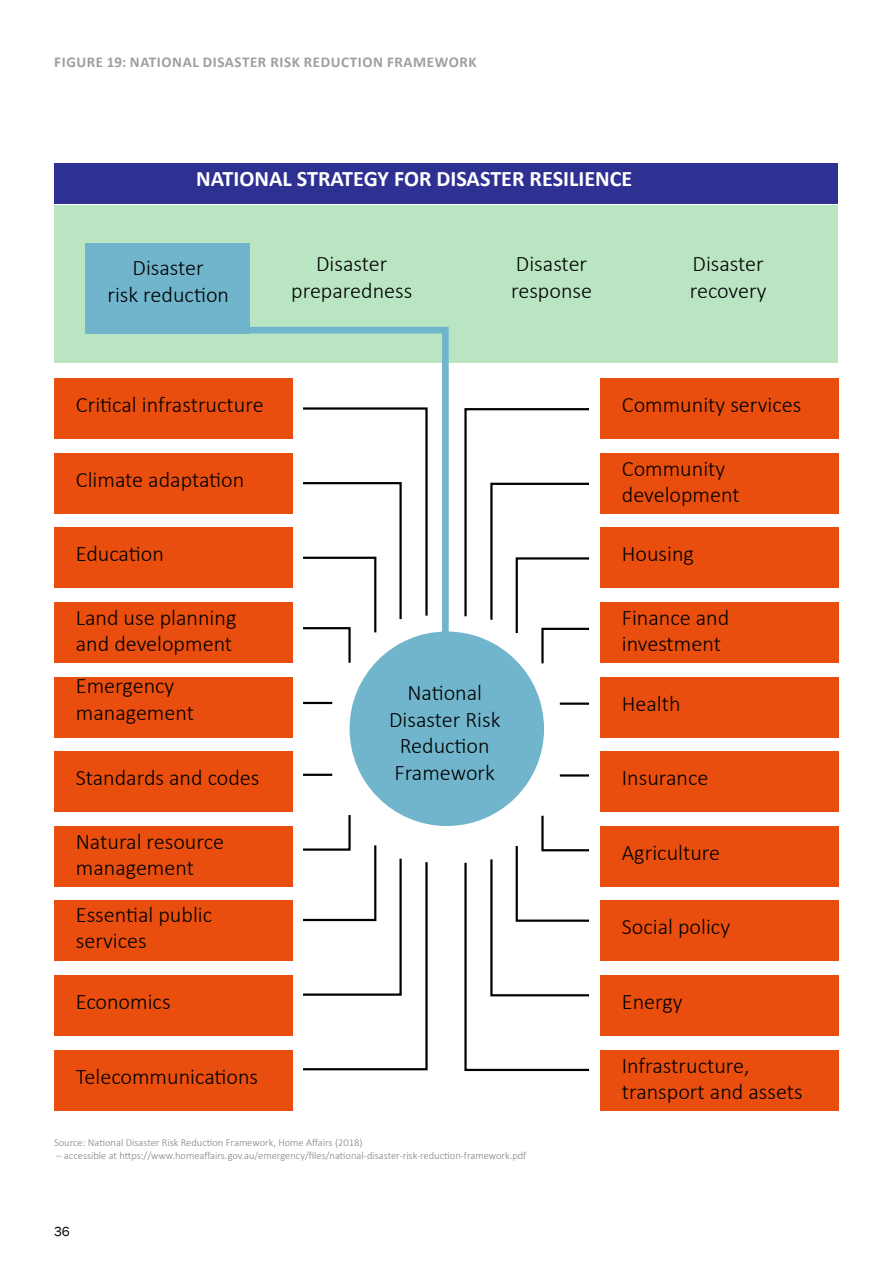
<style>
.page{position:relative;width:893px;height:1263px;background:#fff}
.page>*{position:absolute;margin:0;border:0;box-sizing:border-box;transform-origin:0 0}
.t1{font:300 22.2px/26.5px "Calibri";color:#000}
.t2{font:700 22.2px "Calibri";color:#fff}
.t3{font:700 15px "Calibri";letter-spacing:.04em;color:#9d9fa2}
.t4{font:13.5px "Franklin Gothic";color:#000}
.t5{font:300 10.5px "Calibri";color:#808285}
</style>
<div class="page">
<div style="left:54px;top:206px;width:783px;height:157px;background:#b9e5c2"></div>
<div style="left:85px;top:243px;width:164px;height:90px;background:#70b5cc"></div>
<div style="left:54px;top:163px;width:783px;height:40px;background:#2e3092"></div>
<div style="left:54px;top:378px;width:238px;height:61px;background:#e94e0f"></div>
<div style="left:54px;top:453px;width:238px;height:60px;background:#e94e0f"></div>
<div style="left:54px;top:527px;width:238px;height:61px;background:#e94e0f"></div>
<div style="left:54px;top:602px;width:238px;height:61px;background:#e94e0f"></div>
<div style="left:54px;top:677px;width:238px;height:60px;background:#e94e0f"></div>
<div style="left:54px;top:751px;width:238px;height:61px;background:#e94e0f"></div>
<div style="left:54px;top:826px;width:238px;height:60px;background:#e94e0f"></div>
<div style="left:54px;top:900px;width:238px;height:61px;background:#e94e0f"></div>
<div style="left:54px;top:975px;width:238px;height:61px;background:#e94e0f"></div>
<div style="left:54px;top:1050px;width:238px;height:60px;background:#e94e0f"></div>
<div style="left:600px;top:378px;width:238px;height:61px;background:#e94e0f"></div>
<div style="left:600px;top:453px;width:238px;height:60px;background:#e94e0f"></div>
<div style="left:600px;top:527px;width:238px;height:61px;background:#e94e0f"></div>
<div style="left:600px;top:602px;width:238px;height:61px;background:#e94e0f"></div>
<div style="left:600px;top:677px;width:238px;height:60px;background:#e94e0f"></div>
<div style="left:600px;top:751px;width:238px;height:61px;background:#e94e0f"></div>
<div style="left:600px;top:826px;width:238px;height:60px;background:#e94e0f"></div>
<div style="left:600px;top:900px;width:238px;height:61px;background:#e94e0f"></div>
<div style="left:600px;top:975px;width:238px;height:61px;background:#e94e0f"></div>
<div style="left:600px;top:1050px;width:238px;height:60px;background:#e94e0f"></div>
<svg style="left:235px;top:323px;width:214px;height:317px"></svg>
<div style="left:350px;top:631px;width:194px;height:195px;background:#70b5cc;border-radius:50%"></div>
<svg style="left:301px;top:406px;width:128px;height:259px"></svg>
<hr style="left:303px;top:702px;width:29px;height:2px;background:#000">
<svg style="left:463px;top:813px;width:126px;height:258px"></svg>
<hr style="left:560px;top:774px;width:29px;height:2px;background:#000">
<svg style="left:303px;top:813px;width:126px;height:258px"></svg>
<hr style="left:303px;top:774px;width:29px;height:2px;background:#000">
<svg style="left:463px;top:408px;width:126px;height:258px"></svg>
<hr style="left:560px;top:702px;width:29px;height:3px;background:#000">
<p class="t3" style="left:54px;top:51px;width:424px">FIGURE 19: NATIONAL DISASTER RISK REDUCTION FRAMEWORK</p>
<p class="t2" style="left:196px;top:163px;width:438px">NATIONAL STRATEGY FOR DISASTER RESILIENCE</p>
<p class="t1" style="left:107px;top:254px;width:123px;text-align:center">Disaster<br>risk reduction</p>
<p class="t1" style="left:291px;top:250px;width:123px;text-align:center">Disaster preparedness</p>
<p class="t1" style="left:511px;top:250px;width:82px">Disaster response</p>
<p class="t1" style="left:690px;top:250px;width:78px">Disaster recovery</p>
<p class="t1" style="left:76px;top:391px;width:189px">Critical infrastructure</p>
<p class="t1" style="left:76px;top:466px;width:170px">Climate adaptation</p>
<p class="t1" style="left:76px;top:540px;width:90px">Education</p>
<p class="t1" style="left:76px;top:604px;width:162px">Land use planning and development</p>
<p class="t1" style="left:76px;top:672px;width:120px">Emergency management</p>
<p class="t1" style="left:76px;top:764px;width:185px">Standards and codes</p>
<p class="t1" style="left:76px;top:828px;width:150px">Natural resource management</p>
<p class="t1" style="left:76px;top:901px;width:138px">Essential public services</p>
<p class="t1" style="left:76px;top:988px;width:96px">Economics</p>
<p class="t1" style="left:76px;top:1063px;width:184px">Telecommunications</p>
<p class="t1" style="left:389px;top:679px;width:113px;text-align:center">National<br>Disaster Risk<br>Reduction<br>Framework</p>
<p class="t5" style="left:54px;top:1136px;width:310px">Source: National Disaster Risk Reduction Framework, Home Affairs (2018)</p>
<p class="t5" style="left:56px;top:1149px;width:472px">– accessible at https://www.homeaffairs.gov.au/emergency/files/national-disaster-risk-reduction-framework.pdf</p>
<p class="t4" style="left:54px;top:1223px;width:17px">36</p>
<p class="t1" style="left:622px;top:391px;width:181px">Community services</p>
<p class="t1" style="left:622px;top:455px;width:119px">Community development</p>
<p class="t1" style="left:622px;top:540px;width:74px">Housing</p>
<p class="t1" style="left:622px;top:604px;width:109px">Finance and investment</p>
<p class="t1" style="left:622px;top:690px;width:60px">Health</p>
<p class="t1" style="left:622px;top:764px;width:88px">Insurance</p>
<p class="t1" style="left:622px;top:839px;width:100px">Agriculture</p>
<p class="t1" style="left:622px;top:913px;width:110px">Social policy</p>
<p class="t1" style="left:622px;top:988px;width:62px">Energy</p>
<p class="t1" style="left:622px;top:1052px;width:182px">Infrastructure, transport and assets</p>
</div>
